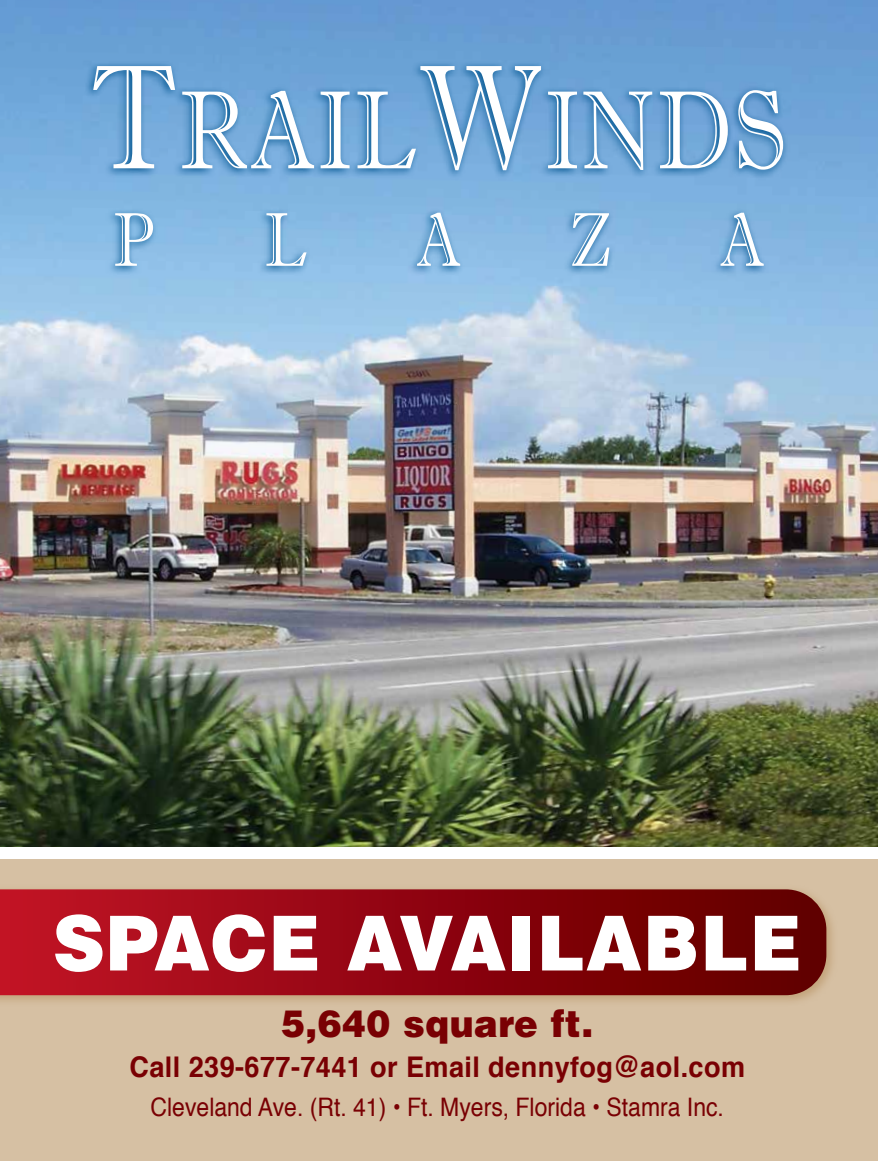
<style>
.page{position:relative;width:878px;height:1161px;background:#fff}
.page>*{position:absolute;margin:0;border:0;box-sizing:border-box;transform-origin:0 0}
.t1{font:111.3px "Imprint MT Shadow";letter-spacing:.02em;color:#fff;scale:.8 1}
.t2{font:76.35px "Imprint MT Shadow";color:#fff;scale:.8 1}
.t3{font:900 75.9px "Helvetica";letter-spacing:.015em;color:#fff;scale:.95 1}
.t4{font:900 37.5px "Helvetica";letter-spacing:.015em;color:#790003;scale:.95 1}
.t5{font:700 28.5px "Helvetica";letter-spacing:.015em;color:#790003;scale:.95 1}
.t6{font:25.5px "Helvetica";color:#790003;scale:.9 1}
.s1{font-size:148.35px}
</style>
<div class="page">
<img style="left:0;top:0;width:878px;height:846px">
<div style="left:0;top:859px;width:878px;height:302px;background:#d6c0a3"></div>
<div style="left:0;top:885px;width:838px;height:122px;background:#bd9a6e;opacity:.75"></div>
<svg style="left:0;top:889px;width:826px;height:106px;background:#910711"></svg>
<svg style="left:84px;top:61px;width:704px;height:214px;background:#6ea6d5"></svg>
<h1 class="t1" style="left:91px;top:65px;width:871px"><span class="s1">T</span>RAIL<span class="s1">W</span>INDS</h1>
<h2 class="t2" style="left:113px;top:195px;width:54px">P</h2>
<h2 class="t2" style="left:265px;top:195px;width:55px">L</h2>
<h2 class="t2" style="left:416px;top:195px;width:57px">A</h2>
<h2 class="t2" style="left:570px;top:195px;width:52px">Z</h2>
<h2 class="t2" style="left:720px;top:195px;width:57px">A</h2>
<h3 class="t3" style="left:53px;top:894px;width:789px">SPACE AVAILABLE</h3>
<h3 class="t4" style="left:281px;top:999px;width:330px">5,640 square ft.</h3>
<p class="t5" style="left:129px;top:1044px;width:649px">Call 239-677-7441 or Email dennyfog@aol.com</p>
<p class="t6" style="left:151px;top:1087px;width:638px">Cleveland Ave. (Rt. 41) • Ft. Myers, Florida • Stamra Inc.</p>
</div>
